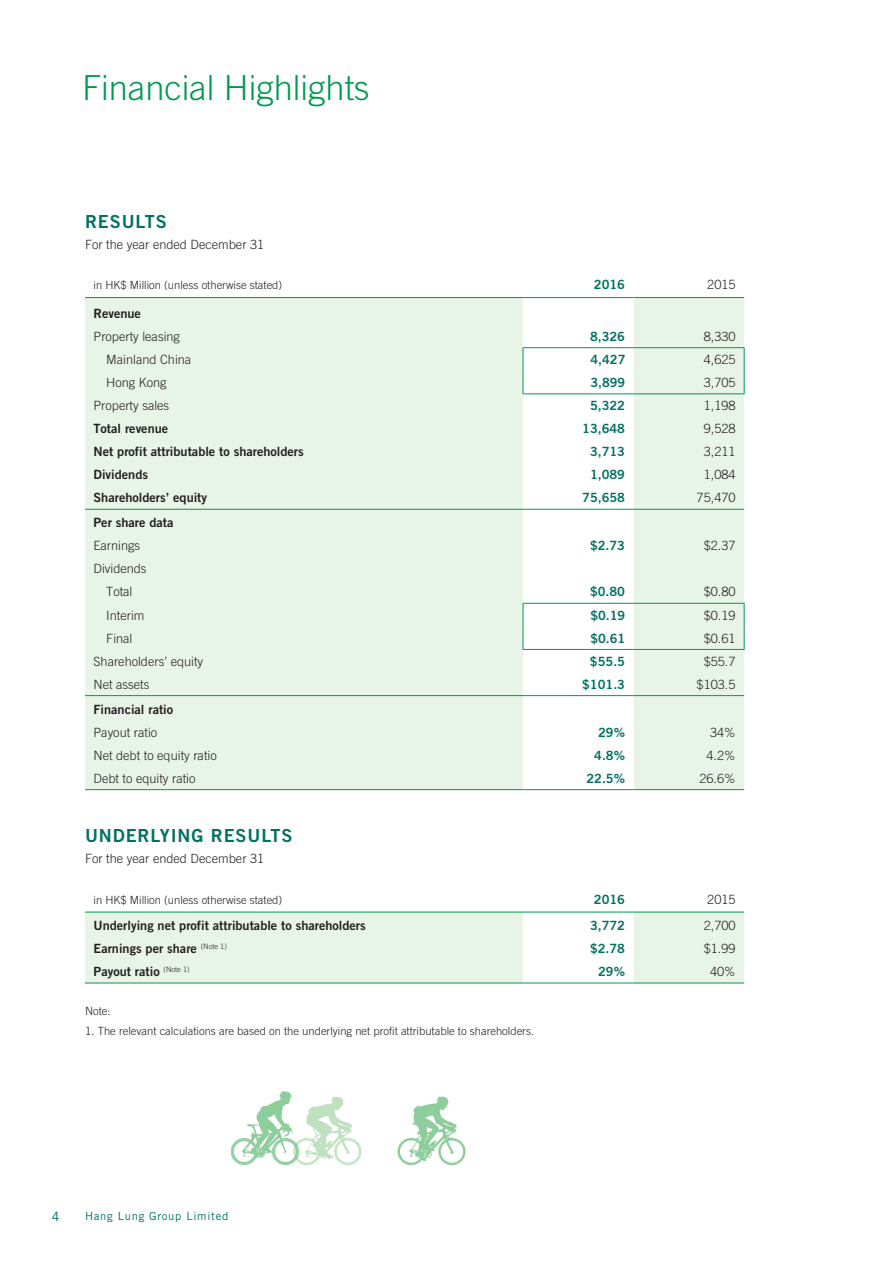
<style>
.page{position:relative;width:893px;height:1263px;background:#fff}
.page>*{position:absolute;margin:0;border:0;box-sizing:border-box;transform-origin:0 0}
.t1{font:300 34.5px "Trade Gothic LT Std";color:#00994e}
.t2{font:18px "Trade Gothic LT Std Bd 2";letter-spacing:.05em;color:#007161}
.t3{font:300 12.75px/23.1px "Trade Gothic LT Std";color:#231f20;text-align:center}
.t4{font:12.75px "Trade Gothic LT Std Bd 2";color:#231f20}
.t5{font:12.75px "Trade Gothic LT Std Bd 2";color:#007161}
.t6{font:12.75px "Trade Gothic LT Std";color:#007161}
.t7{font:300 11.25px "Trade Gothic LT Std";color:#231f20}
.t8{font:11.25px "Trade Gothic LT Std";letter-spacing:.065em;color:#007161}
</style>
<div class="page">
<div style="left:85px;top:298px;width:659px;height:491px;background:#e9f4e8"></div>
<svg style="left:523px;top:298px;width:111px;height:491px"></svg>
<hr style="left:85px;top:297px;width:438px;height:1px;background:#00994e">
<hr style="left:523px;top:297px;width:111px;height:1px;background:#00994e">
<hr style="left:634px;top:297px;width:110px;height:1px;background:#00994e">
<hr style="left:523px;top:347px;width:111px;height:1px;background:#00994e">
<hr style="left:634px;top:347px;width:110px;height:1px;background:#00994e">
<svg style="left:523px;top:348px;width:1px;height:45px"></svg>
<hr style="left:523px;top:393px;width:111px;height:1px;background:#00994e">
<hr style="left:634px;top:393px;width:110px;height:1px;background:#00994e">
<hr style="left:85px;top:509px;width:438px;height:1px;background:#00994e">
<hr style="left:523px;top:509px;width:111px;height:1px;background:#00994e">
<hr style="left:634px;top:509px;width:110px;height:1px;background:#00994e">
<hr style="left:523px;top:603px;width:111px;height:1px;background:#00994e">
<hr style="left:634px;top:603px;width:110px;height:1px;background:#00994e">
<svg style="left:523px;top:604px;width:1px;height:45px"></svg>
<hr style="left:523px;top:649px;width:111px;height:1px;background:#00994e">
<hr style="left:634px;top:649px;width:110px;height:1px;background:#00994e">
<hr style="left:85px;top:695px;width:438px;height:1px;background:#00994e">
<hr style="left:523px;top:695px;width:111px;height:1px;background:#00994e">
<hr style="left:634px;top:695px;width:110px;height:1px;background:#00994e">
<hr style="left:85px;top:789px;width:438px;height:1px;background:#00994e">
<hr style="left:523px;top:789px;width:111px;height:1px;background:#00994e">
<hr style="left:634px;top:789px;width:110px;height:1px;background:#00994e">
<svg style="left:744px;top:348px;width:1px;height:45px"></svg>
<svg style="left:744px;top:604px;width:1px;height:45px"></svg>
<div style="left:85px;top:913px;width:659px;height:70px;background:#e9f4e8"></div>
<svg style="left:523px;top:913px;width:111px;height:70px"></svg>
<hr style="left:85px;top:912px;width:438px;height:1px;background:#00994e">
<hr style="left:523px;top:912px;width:111px;height:1px;background:#00994e">
<hr style="left:634px;top:912px;width:110px;height:1px;background:#00994e">
<hr style="left:85px;top:983px;width:438px;height:1px;background:#00994e">
<hr style="left:523px;top:983px;width:111px;height:1px;background:#00994e">
<hr style="left:634px;top:983px;width:110px;height:1px;background:#00994e">
<svg style="left:397px;top:1097px;width:69px;height:68px"></svg>
<svg style="left:230px;top:1091px;width:132px;height:74px"></svg>
<h1 class="t1" style="left:82px;top:67px;width:289px">Financial Highlights</h1>
<h2 class="t2" style="left:85px;top:210px;width:72px">Results</h2>
<p class="t3" style="left:85px;top:232px;width:181px">For the year ended December 31</p>
<p class="t7" style="left:94px;top:279px;width:190px">in HK$ Million (unless otherwise stated)</p>
<p class="t5" style="left:594px;top:277px;width:33px">2016</p>
<p class="t3" style="left:707px;top:273px;width:30px">2015</p>
<p class="t4" style="left:94px;top:305px;width:49px">Revenue</p>
<p class="t3" style="left:94px;top:325px;width:88px">Property leasing</p>
<p class="t5" style="left:590px;top:328px;width:37px">8,326</p>
<p class="t3" style="left:704px;top:325px;width:33px">8,330</p>
<p class="t3" style="left:106px;top:348px;width:87px">Mainland China</p>
<p class="t5" style="left:590px;top:351px;width:37px">4,427</p>
<p class="t3" style="left:704px;top:348px;width:33px">4,625</p>
<p class="t3" style="left:106px;top:371px;width:62px">Hong Kong</p>
<p class="t5" style="left:590px;top:375px;width:37px">3,899</p>
<p class="t3" style="left:704px;top:371px;width:33px">3,705</p>
<p class="t3" style="left:94px;top:394px;width:77px">Property sales</p>
<p class="t5" style="left:590px;top:398px;width:37px">5,322</p>
<p class="t3" style="left:704px;top:394px;width:33px">1,198</p>
<p class="t4" style="left:94px;top:421px;width:76px">Total revenue</p>
<p class="t5" style="left:582px;top:421px;width:44px">13,648</p>
<p class="t3" style="left:704px;top:417px;width:33px">9,528</p>
<p class="t4" style="left:94px;top:444px;width:212px">Net profit attributable to shareholders</p>
<p class="t5" style="left:590px;top:444px;width:37px">3,713</p>
<p class="t3" style="left:704px;top:440px;width:33px">3,211</p>
<p class="t4" style="left:94px;top:467px;width:56px">Dividends</p>
<p class="t5" style="left:590px;top:467px;width:37px">1,089</p>
<p class="t3" style="left:704px;top:463px;width:33px">1,084</p>
<p class="t4" style="left:94px;top:490px;width:115px">Shareholders’ equity</p>
<p class="t5" style="left:582px;top:490px;width:44px">75,658</p>
<p class="t3" style="left:697px;top:486px;width:40px">75,470</p>
<p class="t4" style="left:94px;top:515px;width:82px">Per share data</p>
<p class="t3" style="left:94px;top:534px;width:48px">Earnings</p>
<p class="t5" style="left:590px;top:538px;width:37px">$2.73</p>
<p class="t3" style="left:704px;top:534px;width:33px">$2.37</p>
<p class="t3" style="left:94px;top:557px;width:55px">Dividends<br>Total</p>
<p class="t5" style="left:590px;top:584px;width:37px">$0.80</p>
<p class="t3" style="left:704px;top:580px;width:33px">$0.80</p>
<p class="t3" style="left:106px;top:603px;width:40px">Interim</p>
<p class="t5" style="left:590px;top:607px;width:37px">$0.19</p>
<p class="t3" style="left:704px;top:603px;width:33px">$0.19</p>
<p class="t3" style="left:106px;top:626px;width:28px">Final</p>
<p class="t5" style="left:590px;top:630px;width:37px">$0.61</p>
<p class="t3" style="left:704px;top:626px;width:33px">$0.61</p>
<p class="t3" style="left:93px;top:649px;width:111px">Shareholders’ equity</p>
<p class="t5" style="left:590px;top:653px;width:37px">$55.5</p>
<p class="t3" style="left:704px;top:649px;width:33px">$55.7</p>
<p class="t3" style="left:93px;top:672px;width:57px">Net assets</p>
<p class="t5" style="left:582px;top:676px;width:44px">$101.3</p>
<p class="t3" style="left:697px;top:672px;width:40px">$103.5</p>
<p class="t4" style="left:93px;top:701px;width:81px">Financial ratio</p>
<p class="t3" style="left:93px;top:720px;width:65px">Payout ratio</p>
<p class="t5" style="left:598px;top:724px;width:28px">29%</p>
<p class="t3" style="left:710px;top:720px;width:27px">34%</p>
<p class="t3" style="left:93px;top:743px;width:125px">Net debt to equity ratio</p>
<p class="t5" style="left:594px;top:747px;width:32px">4.8%</p>
<p class="t3" style="left:706px;top:743px;width:31px">4.2%</p>
<p class="t3" style="left:93px;top:766px;width:104px">Debt to equity ratio</p>
<p class="t5" style="left:586px;top:770px;width:40px">22.5%</p>
<p class="t3" style="left:699px;top:766px;width:38px">26.6%</p>
<h2 class="t2" style="left:85px;top:825px;width:14px">Under</h2>
<h2 class="t2" style="left:151px;top:825px;width:132px">lying Results</h2>
<p class="t3" style="left:85px;top:847px;width:181px">For the year ended December 31</p>
<p class="t7" style="left:94px;top:893px;width:190px">in HK$ Million (unless otherwise stated)</p>
<p class="t5" style="left:594px;top:891px;width:33px">2016</p>
<p class="t3" style="left:707px;top:887px;width:30px">2015</p>
<p class="t4" style="left:94px;top:917px;width:274px">U nderlying net profit attributable to shareholders</p>
<p class="t5" style="left:590px;top:917px;width:37px">3,772</p>
<p class="t3" style="left:704px;top:914px;width:33px">2,700</p>
<p class="t4" style="left:94px;top:941px;width:135px">Earnings per share <sup>(Note</sup> <sup>1)</sup></p>
<p class="t5" style="left:590px;top:941px;width:37px">$2.78</p>
<p class="t3" style="left:704px;top:937px;width:33px">$1.99</p>
<p class="t4" style="left:94px;top:964px;width:98px">Payout ratio <sup>(Note</sup> <sup>1)</sup></p>
<p class="t5" style="left:598px;top:964px;width:28px">29%</p>
<p class="t3" style="left:710px;top:960px;width:27px">40%</p>
<p class="t7" style="left:85px;top:1004px;width:27px">Note:</p>
<p class="t7" style="left:85px;top:1024px;width:451px">1. The relevant calculations are based on the underlying net profit attributable to shareholders.</p>
<p class="t6" style="left:52px;top:1209px;width:9px">4</p>
<p class="t8" style="left:85px;top:1209px;width:145px">Hang Lung Group Limited</p>
</div>
